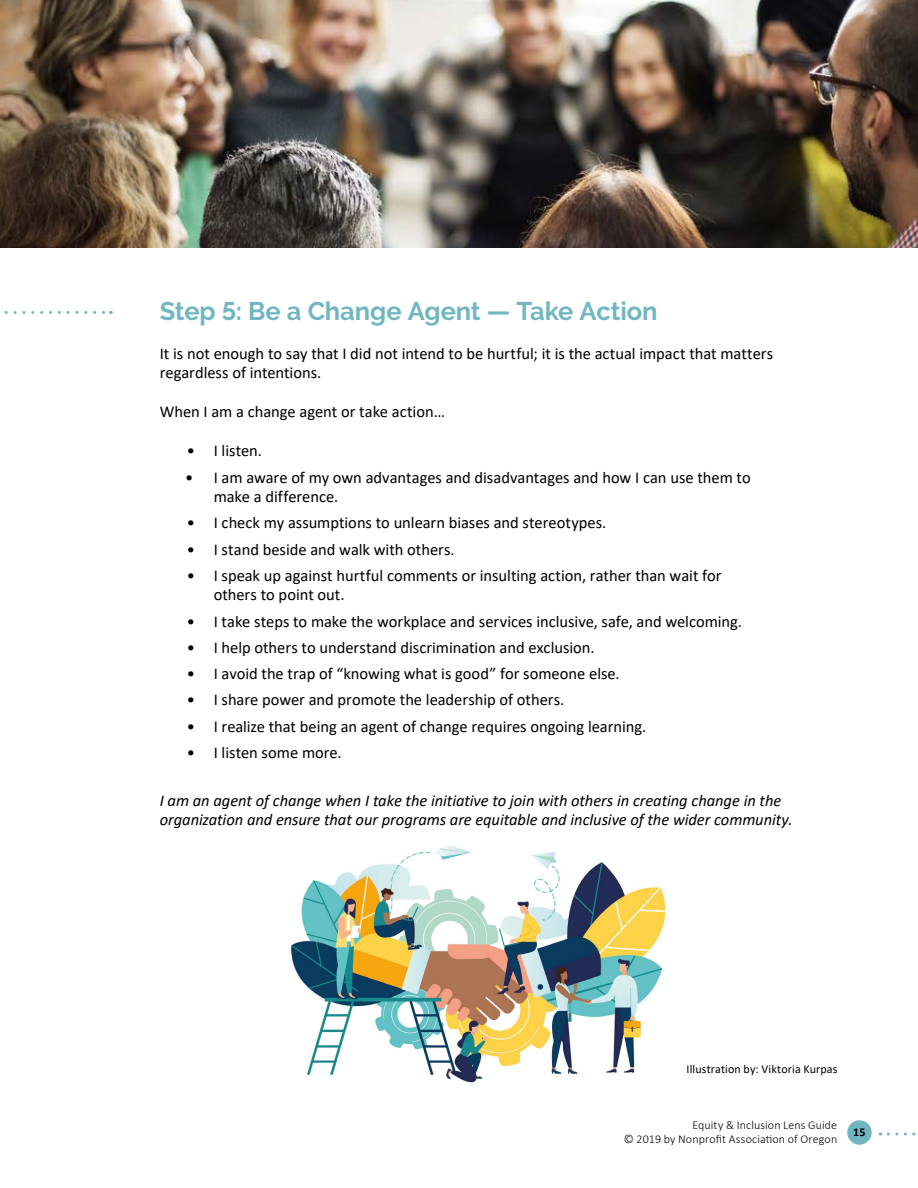
<style>
.page{position:relative;width:918px;height:1188px;background:#fff}
.page>*{position:absolute;margin:0;border:0;box-sizing:border-box;transform-origin:0 0}
.t1{font:700 25.5px "Raleway";color:#71b7c2}
.Body_text{font:16.5px/19.5px "Calibri";letter-spacing:-.005em;color:#000}
.Body_text-2{font:italic 16.5px/19.5px "Calibri";letter-spacing:-.005em;color:#000}
.t2{font:300 12px/14.4px "Calibri";letter-spacing:.01em;color:#000;text-align:right}
.footnote_body{font:12px "Calibri";letter-spacing:.01em;color:#000}
.t3{font:700 12px "Calibri";color:#000}
</style>
<div class="page">
<div style="left:847px;top:1120px;width:25px;height:25px;background:#70b6c1;border-radius:50%"></div>
<svg style="left:888px;top:1132px;width:28px;height:4px"></svg>
<img style="left:291px;top:846px;width:375px;height:237px">
<img style="left:0;top:0;width:918px;height:248px">
<svg style="left:4px;top:311px;width:107px;height:3px"></svg>
<h1 class="t1" style="left:160px;top:296px;width:499px">Step 5: Be a Change Agent — Take Action</h1>
<p class="Body_text" style="left:160px;top:343px;width:615px">It is not enough to say that I did not intend to be hurtful; it is the actual impact that matters regardless of intentions.</p>
<p class="Body_text" style="left:160px;top:402px;width:287px">When I am a change agent or take action…</p>
<p class="Body_text" style="left:187px;top:441px;width:77px">• I listen.</p>
<p class="Body_text" style="left:214px;top:467px;width:538px;text-indent:-28px">• I am aware of my own advantages and disadvantages and how I can use them to make a difference.</p>
<p class="Body_text" style="left:187px;top:513px;width:421px">• I check my assumptions to unlearn biases and stereotypes.</p>
<p class="Body_text" style="left:187px;top:539px;width:270px">• I stand beside and walk with others.</p>
<p class="Body_text" style="left:214px;top:565px;width:509px;text-indent:-27px">• I speak up against hurtful comments or insulting action, rather than wait for others to point out.</p>
<p class="Body_text" style="left:187px;top:611px;width:557px">• I take steps to make the workplace and services inclusive, safe, and welcoming.</p>
<p class="Body_text" style="left:187px;top:637px;width:409px">• I help others to understand discrimination and exclusion.</p>
<p class="Body_text" style="left:187px;top:663px;width:435px">• I avoid the trap of “knowing what is good” for someone else.</p>
<p class="Body_text" style="left:187px;top:690px;width:379px">• I share power and promote the leadership of others.</p>
<p class="Body_text" style="left:187px;top:716px;width:461px">• I realize that being an agent of change requires ongoing learning.</p>
<p class="Body_text" style="left:187px;top:742px;width:157px">• I listen some more.</p>
<p class="Body_text-2" style="left:160px;top:790px;width:634px">I am an agent of change when I take the initiative to join with others in creating change in the organization and ensure that our programs are equitable and inclusive of the wider community.</p>
<p class="footnote_body" style="left:687px;top:1060px;width:152px">Illustration by: Viktoria Kurpas</p>
<p class="t2" style="left:624px;top:1117px;width:215px">Equity &amp; Inclusion Lens Guide<br>© 2019 by Nonprofit Association of Oregon</p>
<p class="t3" style="left:853px;top:1123px;width:14px">15</p>
</div>
